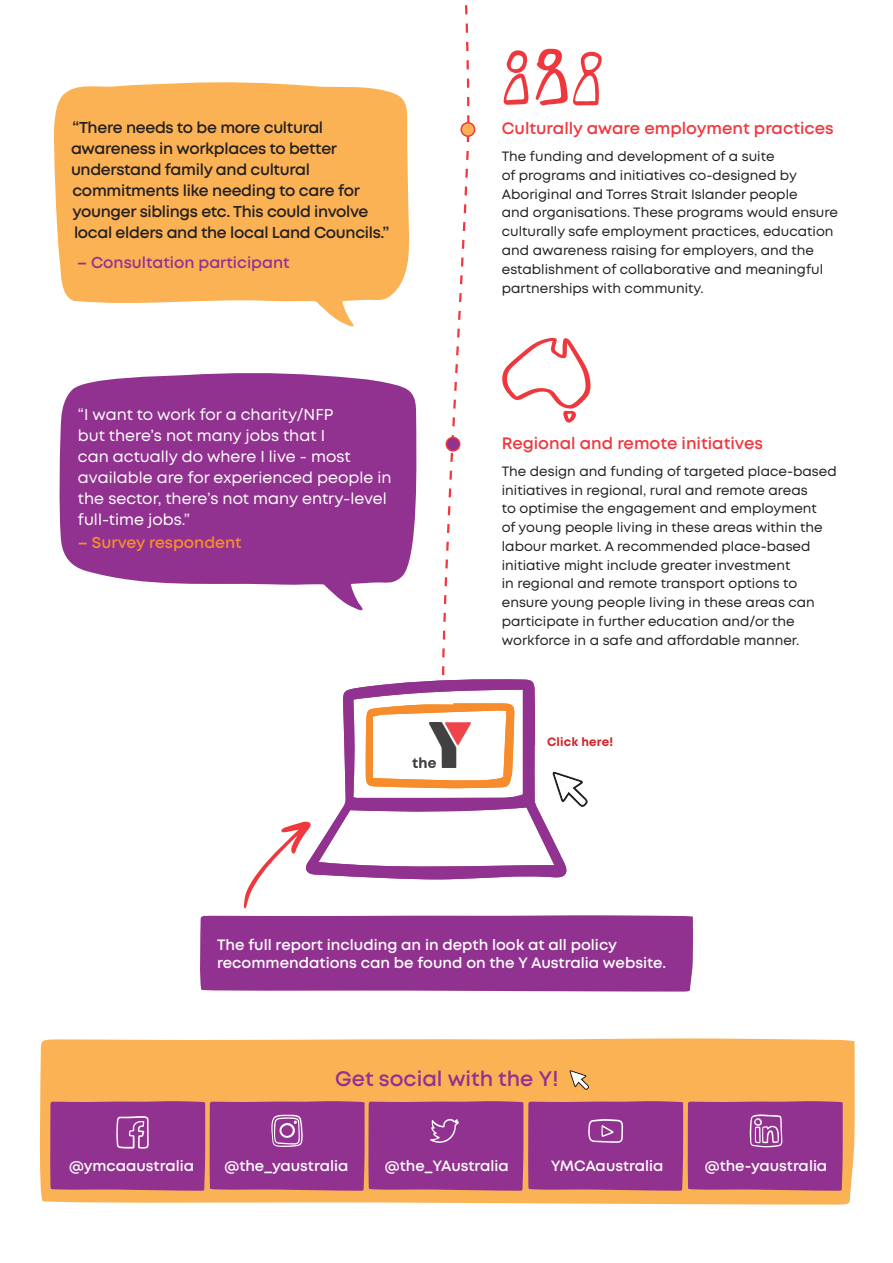
<style>
.page{position:relative;width:893px;height:1263px;background:#fff}
.page>*{position:absolute;margin:0;border:0;box-sizing:border-box;transform-origin:0 0}
.t1{font:600 21px "Mont";color:#923290}
.t2{font:600 16.5px "Mont";color:#ef373e}
.t3{font:600 15.75px/21px "Mont";letter-spacing:-.02em;color:#231f20}
.t4{font:15.75px/21px "Mont";color:#fff}
.t5{font:600 15.75px "Mont";color:#923290}
.t6{font:600 15.75px "Mont";color:#f68c2c}
.t7{font:600 15px/18px "Mont";color:#fff}
.t8{font:600 14.85px "Mont";color:#fff}
.t9{font:13.5px/18.8px "Mont";color:#231f20}
.t10{font:700 12px "Mont";letter-spacing:.01em;color:#d1232a}
</style>
<div class="page">
<div style="left:39px;top:1038px;width:816px;height:166px;background:#fbb255"></div>
<svg style="left:442px;top:5px;width:29px;height:671px"></svg>
<svg style="left:535px;top:48px;width:67px;height:58px"></svg>
<svg style="left:503px;top:50px;width:26px;height:55px"></svg>
<svg style="left:59px;top:373px;width:358px;height:237px;background:#a250a0"></svg>
<svg style="left:54px;top:82px;width:355px;height:245px;background:#fbbc6b"></svg>
<svg style="left:502px;top:337px;width:89px;height:86px"></svg>
<div style="left:446px;top:437px;width:14px;height:14px;background:#923290;border-radius:50%"></div>
<div style="left:446px;top:437px;width:14px;height:15px;border:2px solid #ef373e;border-radius:50%"></div>
<div style="left:461px;top:123px;width:14px;height:13px;background:#fbb255;border-radius:50%"></div>
<div style="left:460px;top:122px;width:15px;height:15px;border:2px solid #ef373e;border-radius:50%"></div>
<svg style="left:305px;top:679px;width:262px;height:201px"></svg>
<svg style="left:366px;top:703px;width:148px;height:85px"></svg>
<img style="left:412px;top:722px;width:59px;height:46px">
<div style="left:200px;top:915px;width:493px;height:76px;background:#923290"></div>
<svg style="left:244px;top:822px;width:67px;height:86px"></svg>
<svg style="left:50px;top:1101px;width:793px;height:90px;background:#983b8f"></svg>
<svg style="left:553px;top:772px;width:35px;height:35px"></svg>
<svg style="left:570px;top:1070px;width:19px;height:20px"></svg>
<p class="t3" style="left:71px;top:117px;width:320px">“There needs to be more cultural awareness in workplaces to better understand family and cultural commitments like needing to care for younger siblings etc. This could involve local elders and the local Land Councils.”</p>
<p class="t5" style="left:77px;top:252px;width:214px">– Consultation participant</p>
<p class="t4" style="left:78px;top:404px;width:315px">“I want to work for a charity/NFP<br>but there’s not many jobs that I<br>can actually do where I live - most available are for experienced people in the sector, there’s not many entry-level full-time jobs.”</p>
<p class="t6" style="left:78px;top:532px;width:165px">– Survey respondent</p>
<p class="t2" style="left:502px;top:118px;width:333px">Culturally aware employment practices</p>
<p class="t9" style="left:502px;top:147px;width:338px">The funding and development of a suite<br>of programs and initiatives co-designed by Aboriginal and Torres Strait Islander people<br>and organisations. These programs would ensure culturally safe employment practices, education and awareness raising for employers, and the establishment of collaborative and meaningful partnerships with community.</p>
<p class="t2" style="left:502px;top:432px;width:263px">Regional and remote initiatives</p>
<p class="t9" style="left:502px;top:462px;width:336px">The design and funding of targeted place-based initiatives in regional, rural and remote areas<br>to optimise the engagement and employment<br>of young people living in these areas within the labour market. A recommended place-based initiative might include greater investment<br>in regional and remote transport options to ensure young people living in these areas can participate in further education and/or the workforce in a safe and affordable manner.</p>
<p class="t10" style="left:547px;top:733px;width:67px">Click here!</p>
<p class="t7" style="left:217px;top:936px;width:451px">The full report including an in depth look at all policy recommendations can be found on the Y Australia website.</p>
<p class="t1" style="left:335px;top:1065px;width:225px">Get social with the Y!</p>
<p class="t8" style="left:69px;top:1156px;width:126px">@ymcaaustralia</p>
<p class="t8" style="left:224px;top:1156px;width:125px">@the_yaustralia</p>
<p class="t8" style="left:385px;top:1156px;width:126px">@the_YAustralia</p>
<p class="t8" style="left:551px;top:1156px;width:114px">YMCAaustralia</p>
<p class="t8" style="left:705px;top:1156px;width:124px">@the-yaustralia</p>
</div>
